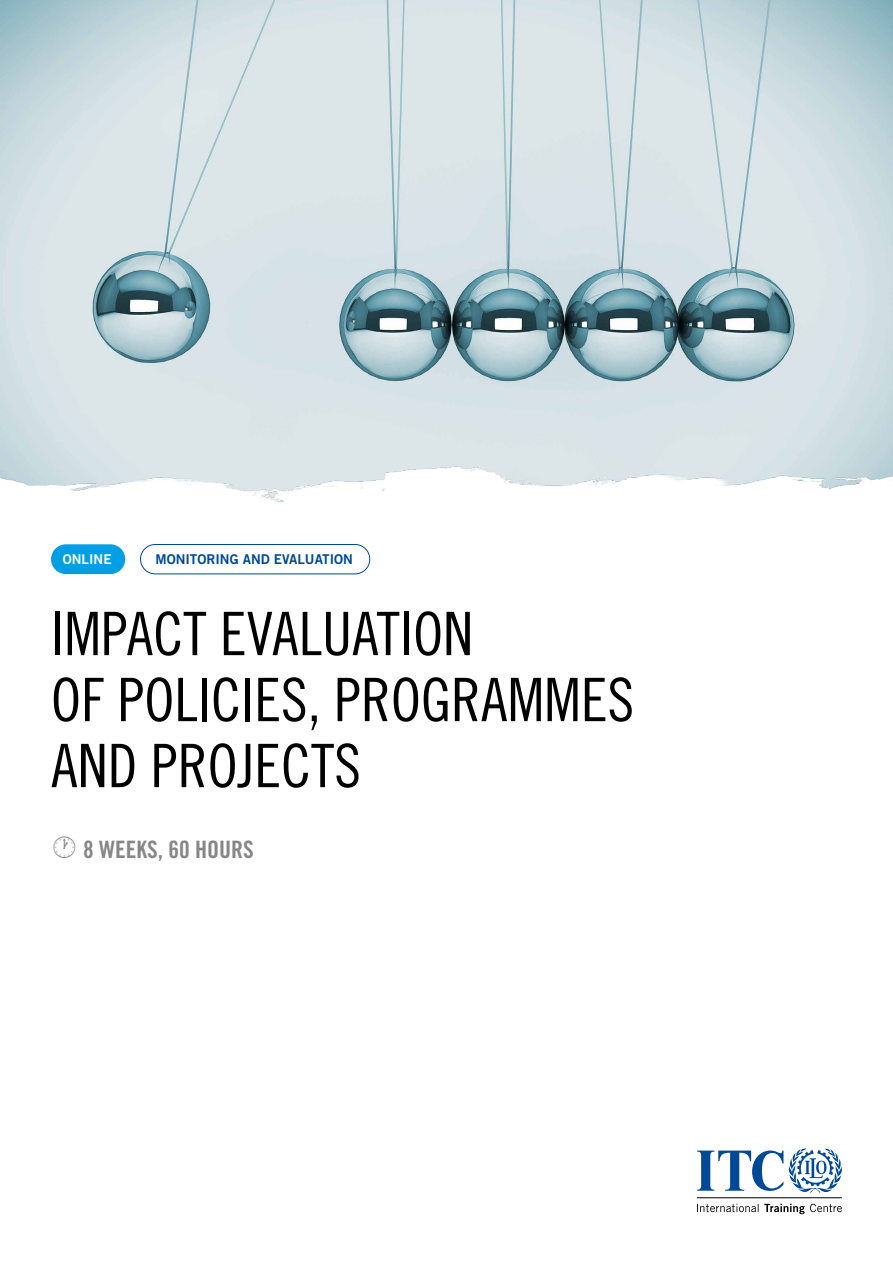
<style>
.page{position:relative;width:893px;height:1263px;background:#fff}
.page>*{position:absolute;margin:0;border:0;box-sizing:border-box;transform-origin:0 0}
.t1{font:60px/66px "Trade Gothic Cond Eighteen";color:#000}
.t2{font:24px "Trade Gothic LT Std Bd Cn 20";color:#878787}
.t3{font:13.5px "Trade Gothic LT Std Bd 2";color:#004996}
.t4{font:13.5px "Trade Gothic LT Std Bd 2";color:#fff}
</style>
<div class="page">
<svg style="left:697px;top:1148px;width:145px;height:45px"></svg>
<svg style="left:697px;top:1204px;width:145px;height:10px"></svg>
<hr style="left:697px;top:1197px;width:145px;height:1px;background:#000">
<div style="left:140px;top:544px;width:230px;height:30px;border:1px solid #004996;border-radius:15px"></div>
<div style="left:51px;top:544px;width:74px;height:30px;background:#009fe3;border-radius:15px"></div>
<img style="left:0;top:0;width:893px;height:460px">
<img style="left:0;top:460px;width:893px;height:43px">
<p class="t4" style="left:63px;top:551px;width:50px">ONLINE</p>
<p class="t3" style="left:155px;top:551px;width:199px">MONITORING AND EVALUATION</p>
<p class="t1" style="left:51px;top:600px;width:585px">IMPACT EVALUATION<br>OF POLICIES, PROGRAMMES<br>AND PROJECTS</p>
<p class="t2" style="left:51px;top:835px;width:204px">• 8 WEEKS, 60 HOURS</p>
</div>
